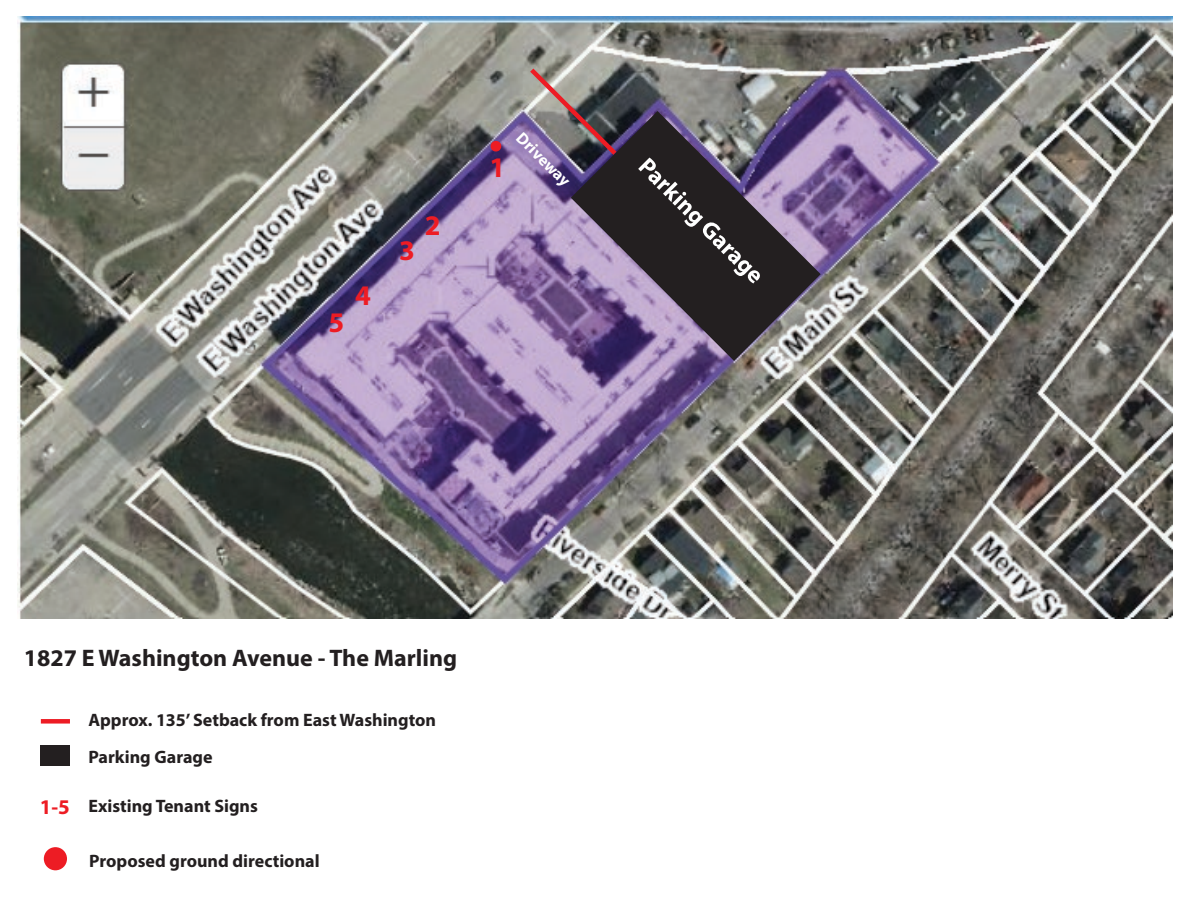
<style>
.page{position:relative;width:1188px;height:918px;background:#fff}
.page>*{position:absolute;margin:0;border:0;box-sizing:border-box;transform-origin:0 0}
.t1{font:700 28.5px "Myriad Pro";color:#ed1c24}
.t2{font:700 24px "Myriad Pro";color:#231f20}
.t3{font:700 18px/37.3px "Myriad Pro";color:#231f20}
.t4{font:700 16.5px "Myriad Pro";color:#fff}
.s1{font-size:21px;color:#ed1c24}
</style>
<div class="page">
<img style="left:18px;top:16px;width:1155px;height:603px">
<svg style="left:571px;top:111px;width:250px;height:250px;background:#6b5e76"></svg>
<svg style="left:638px;top:158px;width:123px;height:125px;background:#3e393e"></svg>
<svg style="left:525px;top:64px;width:96px;height:96px;background:#81747a"></svg>
<div style="left:41px;top:719px;width:29px;height:5px;background:#ed1c24"></div>
<div style="left:41px;top:745px;width:29px;height:20px;background:#231f20"></div>
<div style="left:44px;top:847px;width:23px;height:23px;background:#ed1c24;border-radius:50%"></div>
<svg style="left:490px;top:140px;width:12px;height:12px"></svg>
<h1 class="t1" style="left:329px;top:304px;width:17px">5</h1>
<h1 class="t1" style="left:355px;top:277px;width:17px">4</h1>
<h1 class="t1" style="left:399px;top:232px;width:17px">3</h1>
<h1 class="t1" style="left:425px;top:206px;width:17px">2</h1>
<h1 class="t1" style="left:490px;top:148px;width:17px">1</h1>
<p class="t4" style="left:527px;top:127px;width:70px;rotate:45deg">Driveway</p>
<h2 class="t2" style="left:24px;top:642px;width:435px">1827 E Washington Avenue - The Marling</h2>
<p class="t3" style="left:88px;top:700px;width:349px">Approx. 135’ Setback from East Washington<br>Parking Garage</p>
<p class="t3" style="left:40px;top:787px;width:220px"><span class="s1">1-5</span> Existing Tenant Signs</p>
<p class="t3" style="left:89px;top:841px;width:232px">Proposed ground directional</p>
</div>
